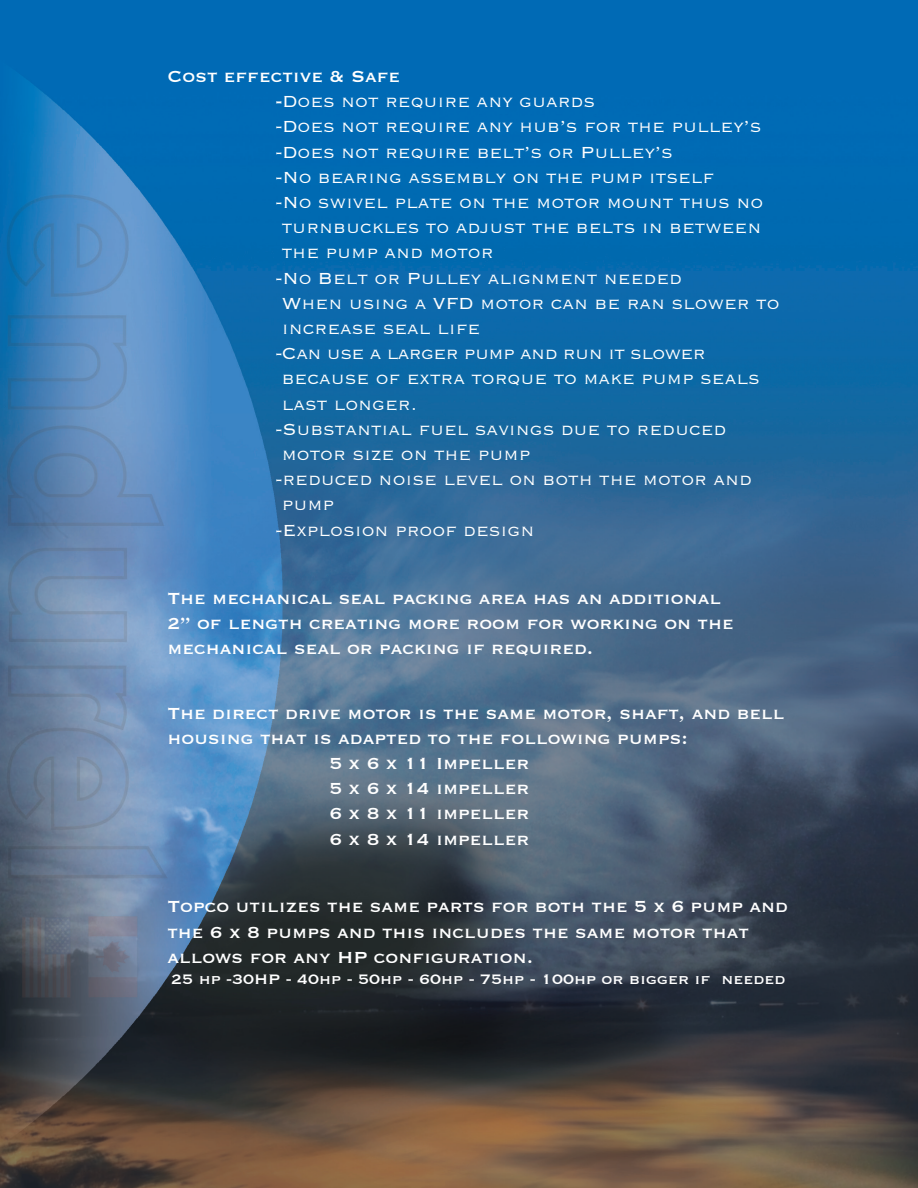
<style>
.page{position:relative;width:918px;height:1188px;background:#fff}
.page>*{position:absolute;margin:0;border:0;box-sizing:border-box;transform-origin:0 0}
.t1{font:300 21px/25.2px "Copperplate";color:#fff}
.t2{font:21px/25.2px "Copperplate";color:#fff}
.t3{font:18px "Copperplate";color:#fff}
.s1{font-weight:400}
</style>
<div class="page">
<img style="left:0;top:0;width:918px;height:1188px">
<p class="t2" style="left:167px;top:62px;width:234px">Cost effective &amp; Safe</p>
<p class="t1" style="left:275px;top:87px;width:321px"><span class="s1">-</span>Does not require any guards</p>
<p class="t1" style="left:275px;top:113px;width:488px">-Does not require any hub’s for the pulley’s</p>
<p class="t1" style="left:275px;top:138px;width:399px">-Does not require belt’s or Pulley’s</p>
<p class="t1" style="left:275px;top:163px;width:440px">-No bearing assembly on the pump itself</p>
<p class="t1" style="left:282px;top:188px;width:483px;text-align:justify;text-indent:-6px">-No swivel plate on the motor mount thus no turnbuckles to adjust the belts in between the pump and motor</p>
<p class="t1" style="left:275px;top:264px;width:408px">-No Belt or Pulley alignment needed</p>
<p class="t1" style="left:282px;top:289px;width:499px">When using a VFD motor can be ran slower to increase seal life</p>
<p class="t1" style="left:282px;top:339px;width:479px;text-indent:-6px">-Can use a larger pump and run it slower because of extra torque to make pump seals last longer.</p>
<p class="t1" style="left:282px;top:415px;width:446px;text-indent:-6px">-Substantial fuel savings due to reduced motor size on the pump</p>
<p class="t1" style="left:282px;top:465px;width:472px;text-indent:-6px">-reduced noise level on both the motor and pump</p>
<p class="t1" style="left:275px;top:516px;width:261px">-Explosion proof design</p>
<p class="t2" style="left:167px;top:584px;width:568px">The mechanical seal packing area has an additional<br>2” of length creating more room for working on the mechanical seal or packing if required.</p>
<p class="t2" style="left:167px;top:699px;width:619px">The direct drive motor is the same motor, shaft, and bell housing that is adapted to the following pumps:</p>
<p class="t2" style="left:329px;top:749px;width:202px">5 x 6 x 11 Impeller</p>
<p class="t2" style="left:329px;top:774px;width:202px">5 x 6 x 14 impeller</p>
<p class="t2" style="left:329px;top:800px;width:202px">6 x 8 x 11 impeller</p>
<p class="t2" style="left:329px;top:825px;width:202px">6 x 8 x 14 impeller</p>
<p class="t2" style="left:167px;top:893px;width:622px">Topco utilizes the same parts for both the 5 x 6 pump and the 6 x 8 pumps and this includes the same motor that allows for any HP configuration.</p>
<p class="t3" style="left:171px;top:968px;width:616px">25 hp -30HP - 40hp - 50hp - 60hp - 75hp - 100hp or bigger if needed</p>
</div>
